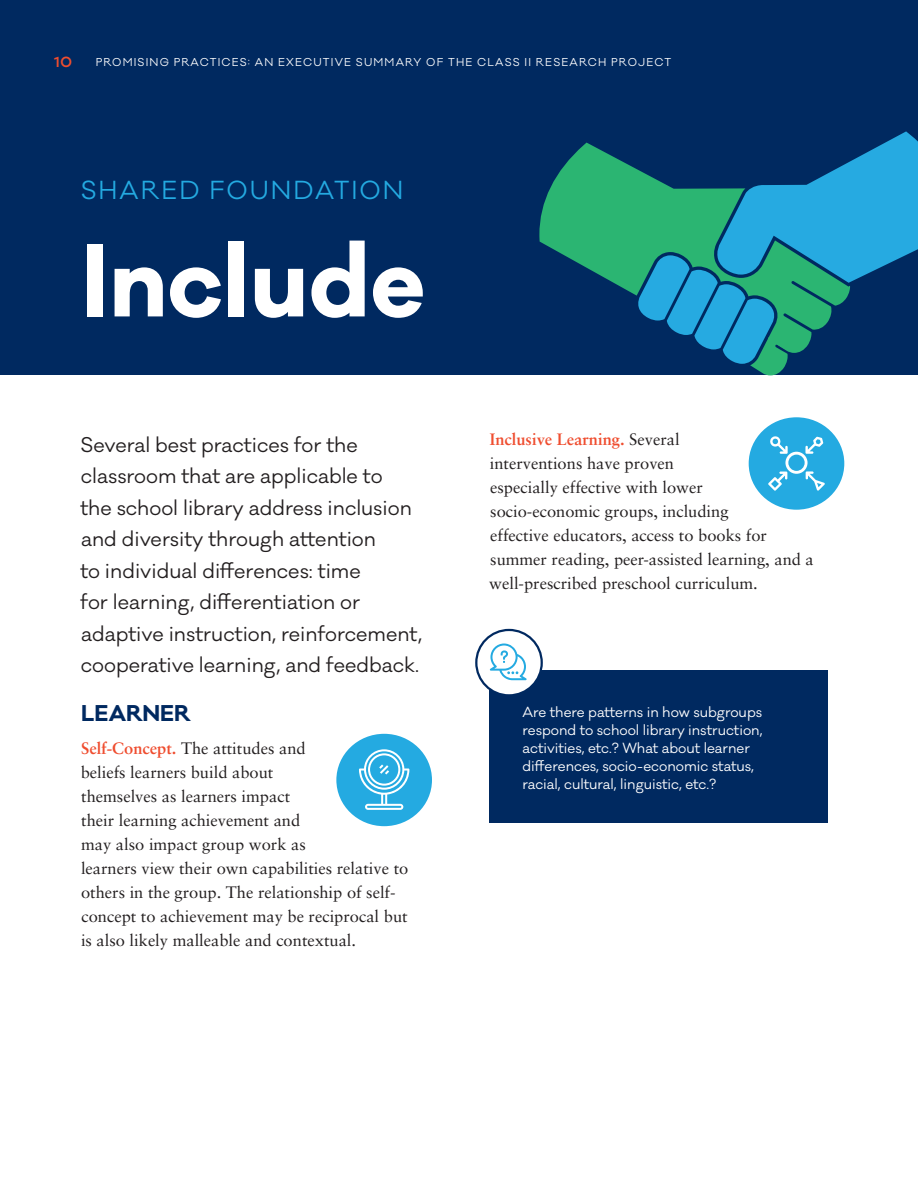
<style>
.page{position:relative;width:918px;height:1188px;background:#fff}
.page>*{position:absolute;margin:0;border:0;box-sizing:border-box;transform-origin:0 0}
.Foundation_Heading{font:700 94.8px "Galano Classic";color:#fff}
.t1{font:24px "Galano Classic";letter-spacing:.085em;color:#24aae1}
.t2{font:700 21px "Galano Classic";color:#002960}
.Section_Intro_Copy{font:19.5px/31.5px "Galano Classic";color:#231f20}
.Body_Copy___lead_in{font:16.5px/24px "Sabon";color:#231f20}
.fig_copy{font:13.5px/18px "Galano Classic";color:#fff}
.t3{font:600 13.5px "Galano Classic";color:#ef4d2f}
.t4{font:10.5px "Galano Classic";letter-spacing:.11em;color:#fff}
.s1{font-weight:700;color:#ef4d2f}
</style>
<div class="page">
<div style="left:0;top:0;width:918px;height:375px;background:#002960"></div>
<svg style="left:539px;top:143px;width:98px;height:153px;fill:#2bb572"></svg>
<svg style="left:637px;top:131px;width:281px;height:244px"></svg>
<div style="left:489px;top:670px;width:339px;height:153px;background:#002960"></div>
<div style="left:476px;top:630px;width:66px;height:65px;background:#fff;border-radius:50%"></div>
<div style="left:475px;top:629px;width:68px;height:67px;border:2px solid #002960;border-radius:50%"></div>
<svg style="left:490px;top:644px;width:37px;height:36px"></svg>
<div style="left:336px;top:734px;width:96px;height:92px;background:#24aae1;border-radius:50%"></div>
<svg style="left:359px;top:749px;width:50px;height:61px"></svg>
<div style="left:749px;top:417px;width:95px;height:93px;background:#24aae1;border-radius:50%"></div>
<svg style="left:768px;top:436px;width:57px;height:55px"></svg>
<p class="t3" style="left:54px;top:53px;width:20px">10</p>
<p class="t4" style="left:96px;top:55px;width:577px">PROMISING PRACTICES: AN EXECUTIVE SUMMARY OF THE CLASS II RESEARCH PROJECT</p>
<h2 class="t1" style="left:81px;top:175px;width:324px">SHARED FOUNDATION</h2>
<p class="Foundation_Heading" style="left:81px;top:217px;width:346px">Include</p>
<p class="Section_Intro_Copy" style="left:80px;top:429px;width:343px">Several best practices for the classroom that are applicable to<br>the school library address inclusion and diversity through attention<br>to individual differences: time<br>for learning, differentiation or adaptive instruction, reinforcement, cooperative learning, and feedback.</p>
<h1 class="t2" style="left:81px;top:699px;width:111px">LEARNER</h1>
<p class="Body_Copy___lead_in" style="left:81px;top:736px;width:329px"><span class="s1">Self-Concept.</span> The attitudes and<br>beliefs learners build about<br>themselves as learners impact<br>their learning achievement and<br>may also impact group work as<br>learners view their own capabilities relative to others in the group. The relationship of self&shy;concept to achievement may be reciprocal but is also likely malleable and contextual.</p>
<p class="Body_Copy___lead_in" style="left:489px;top:427px;width:326px"><span class="s1">Inclusive Learning.</span> Several<br>interventions have proven<br>especially effective with lower socio-economic groups, including<br>effective educators, access to books for summer reading, peer-assisted learning, and a well-prescribed preschool curriculum.</p>
<p class="fig_copy" style="left:523px;top:704px;width:242px">Are there patterns in how subgroups respond to school library instruction, activities, etc.? What about learner differences, socio-economic status, racial, cultural, linguistic, etc.?</p>
</div>
